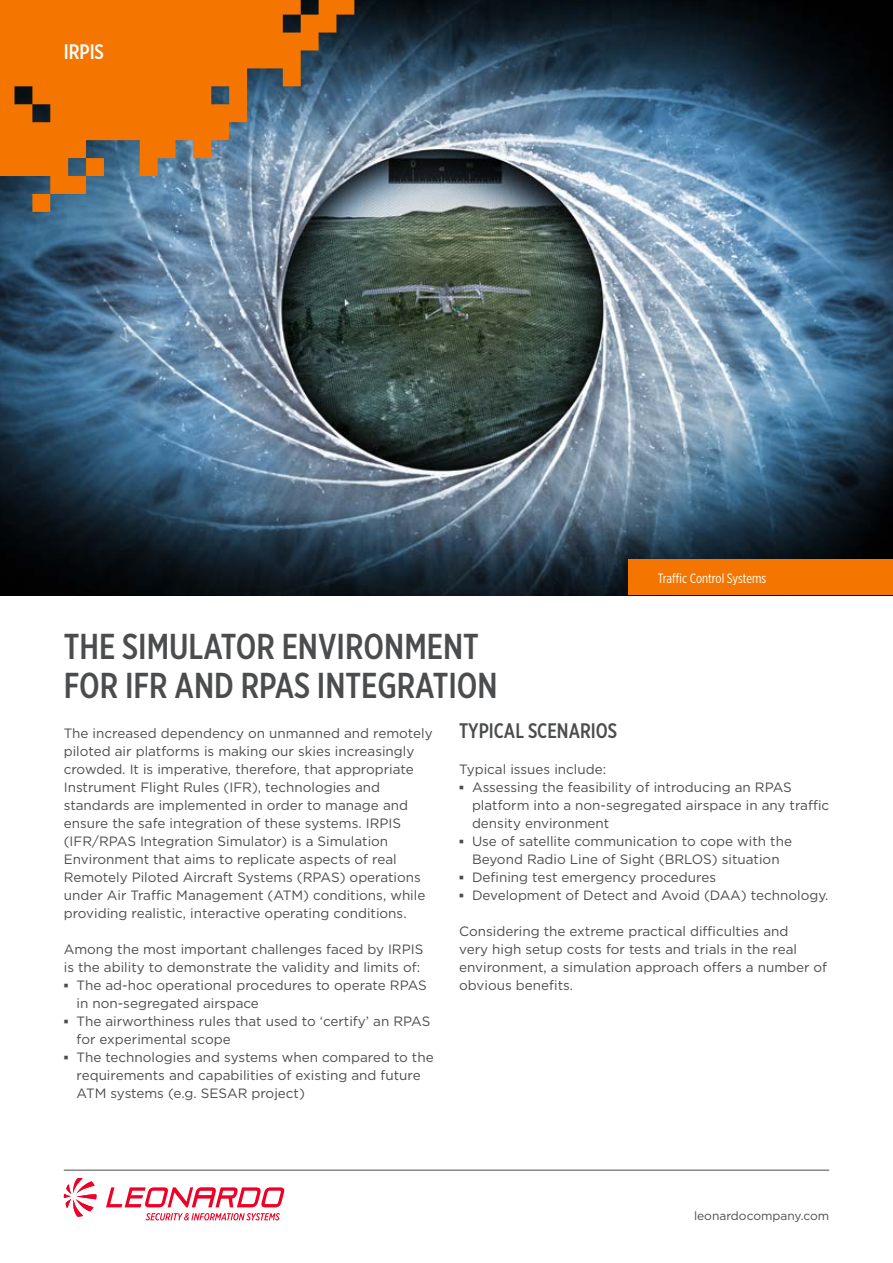
<style>
.page{position:relative;width:893px;height:1263px;background:#fff}
.page>*{position:absolute;margin:0;border:0;box-sizing:border-box;transform-origin:0 0}
.Title_1_-_24_26{font:500 36px "Gotham X Narrow";color:#4b4c4d}
.Title_2_-_14_18{font:500 21px "Gotham X Narrow";color:#4b4c4d}
.Title_2_-_14_18_whit{font:500 21px "Gotham X Narrow";color:#fff}
.Text_-_9_12{font:13.5px/18px "Gotham";color:#4b4c4d}
.LOB_-_9_11{font:13.5px "Gotham X Narrow";letter-spacing:-.005em;color:#fff}
.Web_-_8_10{font:12px "Gotham";color:#4b4c4d}
.s1{font-family:"Arial";font-weight:700}
</style>
<div class="page">
<hr style="left:64px;top:1170px;width:765px;height:1px;background:#4b4c4d">
<img style="left:0;top:0;width:893px;height:595px">
<svg style="left:106px;top:1187px;width:178px;height:20px"></svg>
<svg style="left:64px;top:1178px;width:33px;height:39px"></svg>
<svg style="left:146px;top:1213px;width:134px;height:7px"></svg>
<svg style="left:0;top:0;width:354px;height:212px;background:#b5773c"></svg>
<div style="left:628px;top:560px;width:265px;height:35px;background:#f47600"></div>
<p class="Title_2_-_14_18_whit" style="left:64px;top:39px;width:42px">IRPIS</p>
<p class="LOB_-_9_11" style="left:658px;top:570px;width:110px">Traffic Control Systems</p>
<p class="Title_1_-_24_26" style="left:64px;top:624px;width:417px">THE SIMULATOR ENVIRONMENT</p>
<p class="Title_1_-_24_26" style="left:64px;top:663px;width:435px">FOR IFR AND RPAS INTEGRATION</p>
<p class="Text_-_9_12" style="left:64px;top:724px;width:370px">The increased dependency on unmanned and remotely piloted air platforms is making our skies increasingly crowded. It is imperative, therefore, that appropriate Instrument Flight Rules (IFR), technologies and standards are implemented in order to manage and ensure the safe integration of these systems. IRPIS (IFR/RPAS Integration Simulator) is a Simulation Environment that aims to replicate aspects of real Remotely Piloted Aircraft Systems (RPAS) operations under Air Traffic Management (ATM) conditions, while providing realistic, interactive operating conditions.</p>
<p class="Text_-_9_12" style="left:64px;top:940px;width:361px">Among the most important challenges faced by IRPIS is the ability to demonstrate the validity and limits of:</p>
<p class="Text_-_9_12" style="left:77px;top:976px;width:352px;text-indent:-13px"><span class="s1">▪</span> The ad-hoc operational procedures to operate RPAS in non-segregated airspace</p>
<p class="Text_-_9_12" style="left:77px;top:1012px;width:355px;text-indent:-13px"><span class="s1">▪</span> The airworthiness rules that used to ‘certify’ an RPAS for experimental scope</p>
<p class="Text_-_9_12" style="left:77px;top:1048px;width:359px;text-indent:-13px"><span class="s1">▪</span> The technologies and systems when compared to the requirements and capabilities of existing and future<br>ATM systems (e.g. SESAR project)</p>
<p class="Title_2_-_14_18" style="left:459px;top:718px;width:159px">TYPICAL SCENARIOS</p>
<p class="Text_-_9_12" style="left:459px;top:760px;width:148px">Typical issues include:</p>
<p class="Text_-_9_12" style="left:472px;top:778px;width:359px;text-indent:-13px"><span class="s1">▪</span> Assessing the feasibility of introducing an RPAS platform into a non-segregated airspace in any traffic density environment</p>
<p class="Text_-_9_12" style="left:459px;top:832px;width:334px;text-align:center"><span class="s1">▪</span> Use of satellite communication to cope with the<br>Beyond Radio Line of Sight (BRLOS) situation</p>
<p class="Text_-_9_12" style="left:459px;top:868px;width:258px"><span class="s1">▪</span> Defining test emergency procedures</p>
<p class="Text_-_9_12" style="left:459px;top:886px;width:371px"><span class="s1">▪</span> Development of Detect and Avoid (DAA) technology.</p>
<p class="Text_-_9_12" style="left:459px;top:922px;width:369px">Considering the extreme practical difficulties and<br>very high setup costs for tests and trials in the real environment, a simulation approach offers a number of obvious benefits.</p>
<p class="Web_-_8_10" style="left:694px;top:1208px;width:137px">leonardocompany.com</p>
</div>
